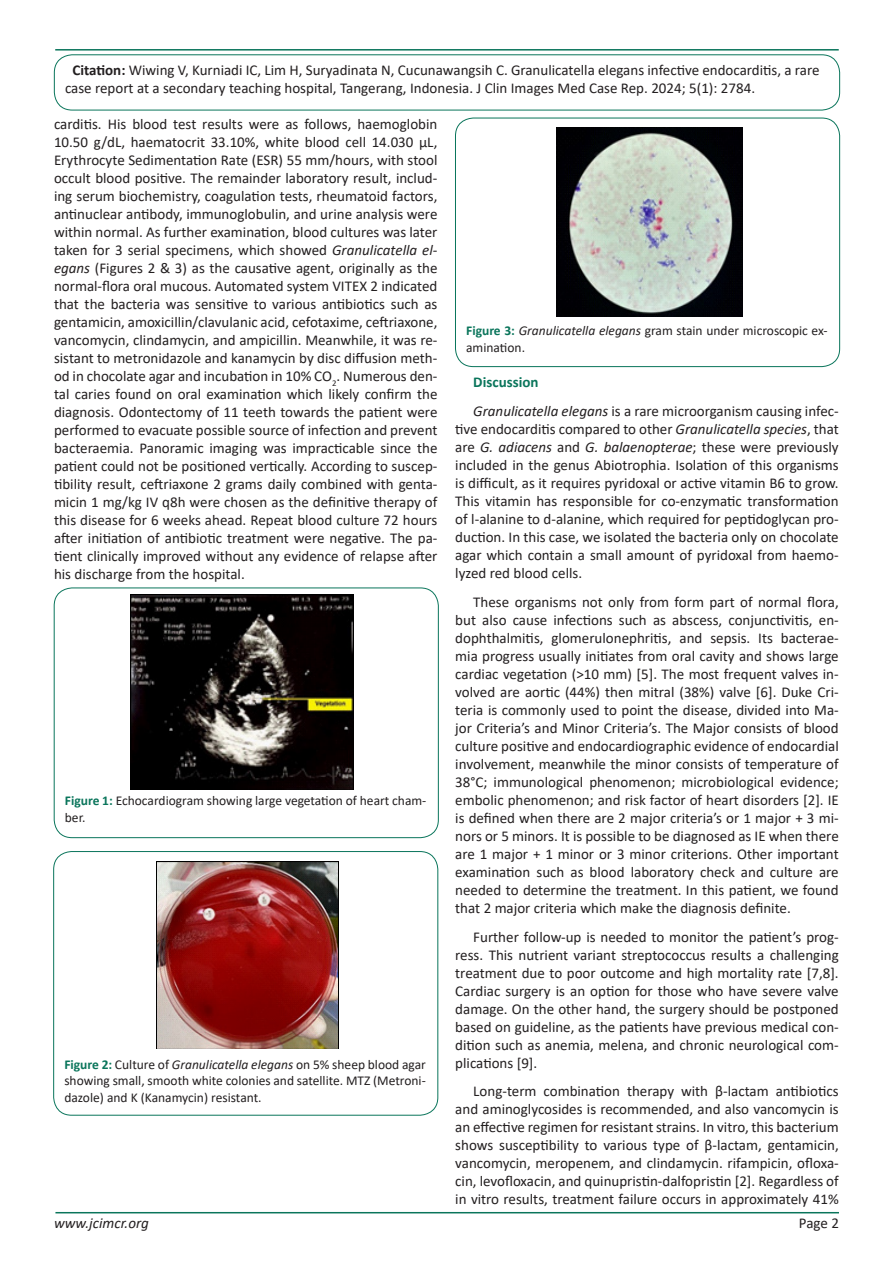
<style>
.page{position:relative;width:893px;height:1263px;background:#fff}
.page>*{position:absolute;margin:0;border:0;box-sizing:border-box;transform-origin:0 0}
.t1{font:15px/18px "Calibri";color:#231f20;text-align:justify}
.t2{font:italic 15px "Calibri";color:#231f20}
.t3{font:700 15px "Calibri";color:#0a755b}
.t4{font:13.5px/16.5px "Calibri";color:#231f20}
.s1{font-weight:700}
.s2{font-style:italic}
.s3{font-weight:700;color:#0a755b}
</style>
<div class="page">
<hr style="left:55px;top:1212px;width:784px;height:1px;background:#0a755b">
<hr style="left:55px;top:49px;width:784px;height:2px;background:#0a755b">
<div style="left:54px;top:55px;width:786px;height:55px;border:1px solid #0a755b;border-radius:18px"></div>
<div style="left:54px;top:588px;width:385px;height:250px;border:1px solid #0a755b;border-radius:18px"></div>
<img style="left:130px;top:595px;width:223px;height:195px">
<div style="left:53px;top:851px;width:385px;height:264px;border:1px solid #0a755b;border-radius:18px"></div>
<img style="left:156px;top:861px;width:182px;height:188px">
<div style="left:455px;top:118px;width:385px;height:249px;border:1px solid #0a755b;border-radius:18px"></div>
<img style="left:556px;top:128px;width:187px;height:188px">
<p class="t1" style="left:65px;top:61px;width:756px;text-indent:8px"><span class="s1">Citation:</span> Wiwing V, Kurniadi IC, Lim H, Suryadinata N, Cucunawangsih C. Granulicatella elegans infective endocarditis, a rare case report at a secondary teaching hospital, Tangerang, Indonesia. J Clin Images Med Case Rep. 2024; 5(1): 2784.</p>
<p class="t1" style="left:54px;top:115px;width:385px">carditis. His blood test results were as follows, haemoglobin 10.50 g/dL, haematocrit 33.10%, white blood cell 14.030 µL, Erythrocyte Sedimentation Rate (ESR) 55 mm/hours, with stool occult blood positive. The remainder laboratory result, includ&shy;ing serum biochemistry, coagulation tests, rheumatoid factors, antinuclear antibody, immunoglobulin, and urine analysis were within normal. As further examination, blood cultures was later taken for 3 serial specimens, which showed <span class="s2">Granulicatella el&shy;egans</span> (Figures 2 &amp; 3) as the causative agent, originally as the normal-flora oral mucous. Automated system VITEX 2 indicated that the bacteria was sensitive to various antibiotics such as gentamicin, amoxicillin/clavulanic acid, cefotaxime, ceftriaxone, vancomycin, clindamycin, and ampicillin. Meanwhile, it was re&shy;sistant to metronidazole and kanamycin by disc diffusion meth&shy;od in chocolate agar and incubation in 10% CO<sub>2</sub>. Numerous den&shy;tal caries found on oral examination which likely confirm the diagnosis. Odontectomy of 11 teeth towards the patient were performed to evacuate possible source of infection and prevent bacteraemia. Panoramic imaging was impracticable since the patient could not be positioned vertically. According to suscep&shy;tibility result, ceftriaxone 2 grams daily combined with genta&shy;micin 1 mg/kg IV q8h were chosen as the definitive therapy of this disease for 6 weeks ahead. Repeat blood culture 72 hours after initiation of antibiotic treatment were negative. The pa&shy;tient clinically improved without any evidence of relapse after his discharge from the hospital.</p>
<p class="t4" style="left:466px;top:322px;width:363px"><span class="s3">Figure 3:</span> <span class="s2">Granulicatella elegans</span> gram stain under microscopic ex&shy;amination.</p>
<p class="t3" style="left:473px;top:371px;width:67px">Discussion</p>
<p class="t1" style="left:455px;top:401px;width:385px;text-indent:18px"><span class="s2">Granulicatella elegans</span> is a rare microorganism causing infec&shy;tive endocarditis compared to other <span class="s2">Granulicatella species</span>, that are <span class="s2">G. adiacens</span> and <span class="s2">G. balaenopterae</span>; these were previously included in the genus Abiotrophia. Isolation of this organisms is difficult, as it requires pyridoxal or active vitamin B6 to grow.<br>This vitamin has responsible for co-enzymatic transformation of l-alanine to d-alanine, which required for peptidoglycan pro&shy;duction. In this case, we isolated the bacteria only on chocolate agar which contain a small amount of pyridoxal from haemo&shy;lyzed red blood cells.</p>
<p class="t1" style="left:455px;top:592px;width:385px;text-indent:18px">These organisms not only from form part of normal flora, but also cause infections such as abscess, conjunctivitis, en&shy;dophthalmitis, glomerulonephritis, and sepsis. Its bacterae&shy;mia progress usually initiates from oral cavity and shows large cardiac vegetation (&gt;10 mm) [5]. The most frequent valves in&shy;volved are aortic (44%) then mitral (38%) valve [6]. Duke Cri&shy;teria is commonly used to point the disease, divided into Ma&shy;jor Criteria’s and Minor Criteria’s. The Major consists of blood culture positive and endocardiographic evidence of endocardial involvement, meanwhile the minor consists of temperature of 38°C; immunological phenomenon; microbiological evidence; embolic phenomenon; and risk factor of heart disorders [2]. IE is defined when there are 2 major criteria’s or 1 major + 3 mi&shy;nors or 5 minors. It is possible to be diagnosed as IE when there are 1 major + 1 minor or 3 minor criterions. Other important examination such as blood laboratory check and culture are needed to determine the treatment. In this patient, we found that 2 major criteria which make the diagnosis definite.</p>
<p class="t1" style="left:455px;top:927px;width:385px;text-indent:18px">Further follow-up is needed to monitor the patient’s prog&shy;ress. This nutrient variant streptococcus results a challenging treatment due to poor outcome and high mortality rate [7,8].<br>Cardiac surgery is an option for those who have severe valve damage. On the other hand, the surgery should be postponed based on guideline, as the patients have previous medical con&shy;dition such as anemia, melena, and chronic neurological com&shy;plications [9].</p>
<p class="t1" style="left:455px;top:1082px;width:385px;text-indent:18px">Long-term combination therapy with β-lactam antibiotics and aminoglycosides is recommended, and also vancomycin is an effective regimen for resistant strains. In vitro, this bacterium shows susceptibility to various type of β-lactam, gentamicin, vancomycin, meropenem, and clindamycin. rifampicin, ofloxa&shy;cin, levofloxacin, and quinupristin-dalfopristin [2]. Regardless of in vitro results, treatment failure occurs in approximately 41%</p>
<p class="t4" style="left:65px;top:792px;width:363px"><span class="s3">Figure 1:</span> Echocardiogram showing large vegetation of heart cham&shy;ber.</p>
<p class="t4" style="left:64px;top:1056px;width:363px;text-align:justify"><span class="s3">Figure 2:</span> Culture of <span class="s2">Granulicatella elegans</span> on 5% sheep blood agar showing small, smooth white colonies and satellite. MTZ (Metroni&shy;dazole) and K (Kanamycin) resistant.</p>
<p class="t2" style="left:54px;top:1212px;width:96px">www.jcimcr.org</p>
<p class="t1" style="left:799px;top:1213px;width:42px">Page 2</p>
</div>
